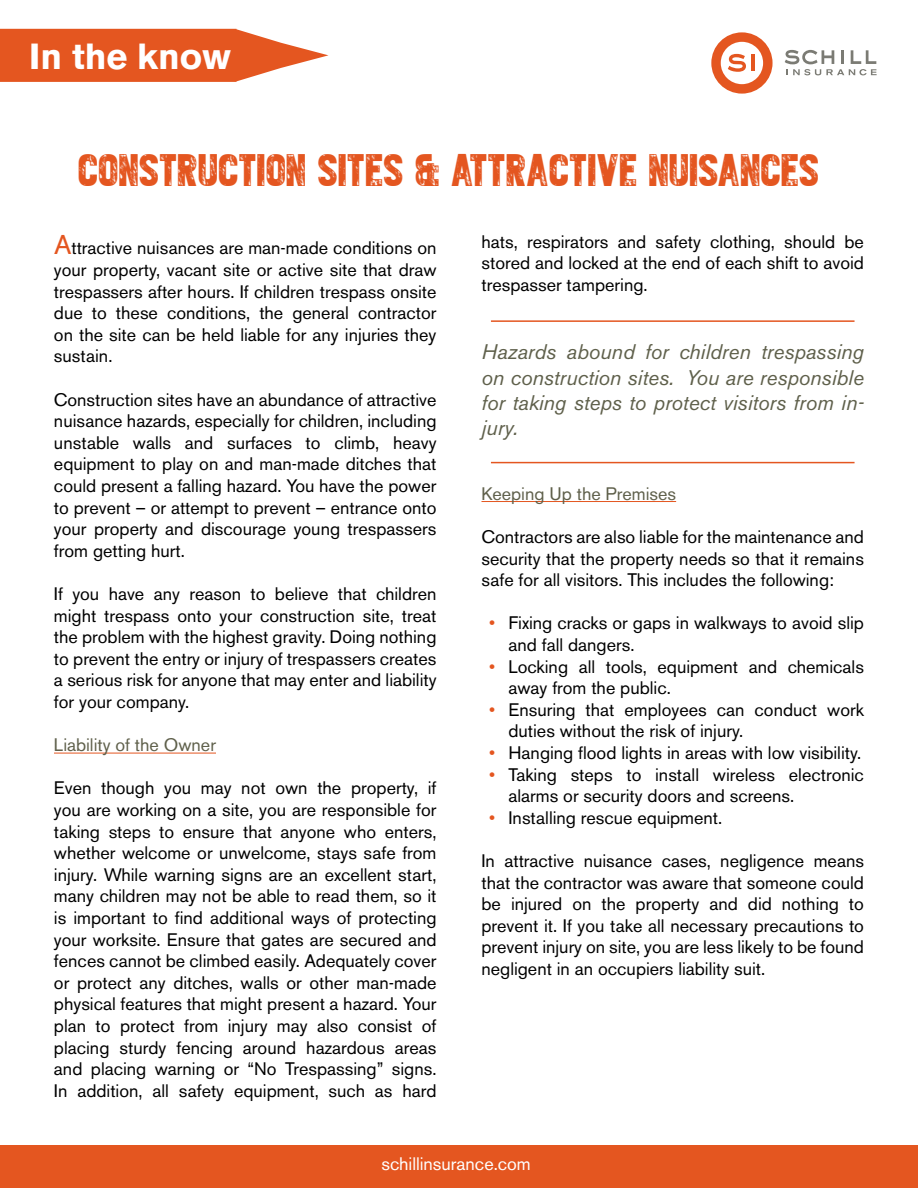
<style>
.page{position:relative;width:918px;height:1188px;background:#fff}
.page>*{position:absolute;margin:0;border:0;box-sizing:border-box;transform-origin:0 0}
.t1{font:45px "Varietykiller";color:#e45620}
.t2{font:700 36px "Akzidenz Grotesk BE";color:#fff}
.t3{font:italic 21px/25.2px "Akzidenz Grotesk BE";color:#5f604b;text-align:justify}
.t4{font:18px/21.6px "Akzidenz Grotesk BE";color:#000;text-align:justify}
.t5{font:18px "Akzidenz Grotesk BE";color:#5f604b}
.t6{font:18px "Akzidenz Grotesk BE";color:#fff}
.s1{font-size:27px;color:#e45620}
.s2{color:#e45620}
</style>
<div class="page">
<svg style="left:0;top:29px;width:328px;height:53px;background:#e76e3f"></svg>
<hr style="left:54px;top:753px;width:162px;height:1px;background:#e45620">
<hr style="left:482px;top:501px;width:194px;height:1px;background:#e45620">
<hr style="left:491px;top:462px;width:364px;height:1px;background:#e45620">
<hr style="left:491px;top:320px;width:364px;height:2px;background:#e45620">
<svg style="left:785px;top:50px;width:92px;height:25px"></svg>
<svg style="left:711px;top:32px;width:62px;height:62px"></svg>
<hr style="left:751px;top:54px;width:3px;height:17px;background:#e45620">
<div style="left:0;top:1145px;width:918px;height:43px;background:#e45620"></div>
<h2 class="t2" style="left:29px;top:35px;width:203px">In the know</h2>
<h1 class="t1" style="left:79px;top:152px;width:743px">CONSTRUCTION SITES &amp; ATTRACTIVE NUISANCES</h1>
<p class="t4" style="left:54px;top:237px;width:384px"><span class="s1">A</span>ttractive nuisances are man-made conditions on your property, vacant site or active site that draw trespassers after hours. If children trespass onsite due to these conditions, the general contractor on the site can be held liable for any injuries they sustain.</p>
<p class="t4" style="left:54px;top:389px;width:384px">Construction sites have an abundance of attractive nuisance hazards, especially for children, including unstable walls and surfaces to climb, heavy equipment to play on and man-made ditches that could present a falling hazard. You have the power to prevent – or attempt to prevent – entrance onto your property and discourage young trespassers from getting hurt.</p>
<p class="t4" style="left:54px;top:583px;width:384px">If you have any reason to believe that children might trespass onto your construction site, treat the problem with the highest gravity. Doing nothing to prevent the entry or injury of trespassers creates a serious risk for anyone that may enter and liability for your company.</p>
<p class="t5" style="left:54px;top:734px;width:163px">Liability of the Owner</p>
<p class="t4" style="left:54px;top:777px;width:384px">Even though you may not own the property, if you are working on a site, you are responsible for taking steps to ensure that anyone who enters, whether welcome or unwelcome, stays safe from injury. While warning signs are an excellent start, many children may not be able to read them, so it is important to find additional ways of protecting your worksite. Ensure that gates are secured and fences cannot be climbed easily. Adequately cover or protect any ditches, walls or other man-made physical features that might present a hazard. Your plan to protect from injury may also consist of placing sturdy fencing around hazardous areas and placing warning or “No Trespassing” signs.<br>In addition, all safety equipment, such as hard</p>
<p class="t4" style="left:482px;top:231px;width:384px">hats, respirators and safety clothing, should be stored and locked at the end of each shift to avoid trespasser tampering.</p>
<p class="t3" style="left:482px;top:339px;width:384px">Hazards abound for children trespassing on construction sites. You are responsible for taking steps to protect visitors from in&shy;jury.</p>
<p class="t5" style="left:482px;top:483px;width:196px">Keeping Up the Premises</p>
<p class="t4" style="left:482px;top:526px;width:384px">Contractors are also liable for the maintenance and security that the property needs so that it remains safe for all visitors. This includes the following:</p>
<p class="t4" style="left:508px;top:612px;width:357px;text-indent:-19px"><span class="s2">•</span> Fixing cracks or gaps in walkways to avoid slip and fall dangers.</p>
<p class="t4" style="left:508px;top:655px;width:357px;text-indent:-19px"><span class="s2">•</span> Locking all tools, equipment and chemicals away from the public.</p>
<p class="t4" style="left:508px;top:699px;width:357px;text-indent:-19px"><span class="s2">•</span> Ensuring that employees can conduct work duties without the risk of injury.</p>
<p class="t4" style="left:489px;top:742px;width:374px"><span class="s2">•</span> Hanging flood lights in areas with low visibility.</p>
<p class="t4" style="left:508px;top:763px;width:357px;text-indent:-19px"><span class="s2">•</span> Taking steps to install wireless electronic alarms or security doors and screens.</p>
<p class="t4" style="left:489px;top:807px;width:235px"><span class="s2">•</span> Installing rescue equipment.</p>
<p class="t4" style="left:482px;top:850px;width:384px">In attractive nuisance cases, negligence means that the contractor was aware that someone could be injured on the property and did nothing to prevent it. If you take all necessary precautions to prevent injury on site, you are less likely to be found negligent in an occupiers liability suit.</p>
<p class="t6" style="left:382px;top:1153px;width:151px">schillinsurance.com</p>
</div>
